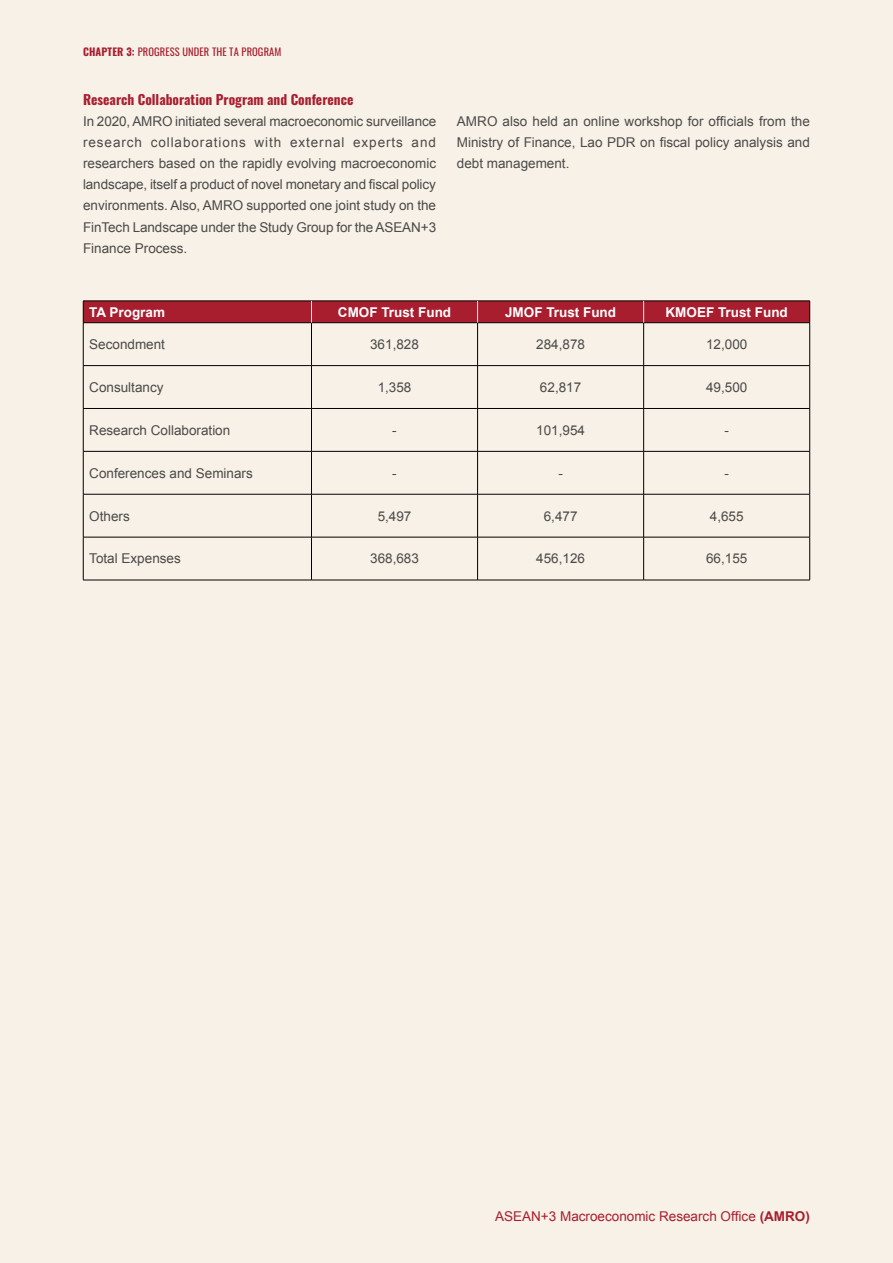
<style>
.page{position:relative;width:893px;height:1263px;background:#f8f1e7}
.page>*{position:absolute;margin:0;border:0;box-sizing:border-box;transform-origin:0 0}
.t1{font:13.5px/21px "Arial";color:#4a4a49;text-align:justify}
.t2{font:700 13.5px "Arial";color:#fff}
.t3{font:700 13.5px "Oswald";color:#a81e2f}
.t4{font:13.5px "Arial";color:#a81e2f}
.t5{font:10.5px "Oswald";letter-spacing:.01em;color:#a81e2f}
.s1{font-weight:700}
</style>
<div class="page">
<hr style="left:83px;top:323px;width:1px;height:42px;background:#000">
<hr style="left:311px;top:323px;width:1px;height:42px;background:#000">
<hr style="left:477px;top:323px;width:1px;height:42px;background:#000">
<hr style="left:643px;top:323px;width:1px;height:42px;background:#000">
<hr style="left:809px;top:323px;width:1px;height:42px;background:#000">
<hr style="left:83px;top:365px;width:228px;height:1px;background:#000">
<hr style="left:83px;top:366px;width:1px;height:42px;background:#000">
<hr style="left:311px;top:365px;width:167px;height:1px;background:#000">
<hr style="left:311px;top:366px;width:1px;height:42px;background:#000">
<hr style="left:478px;top:365px;width:166px;height:1px;background:#000">
<hr style="left:477px;top:366px;width:1px;height:42px;background:#000">
<hr style="left:644px;top:365px;width:166px;height:1px;background:#000">
<hr style="left:643px;top:366px;width:1px;height:42px;background:#000">
<hr style="left:809px;top:366px;width:1px;height:42px;background:#000">
<hr style="left:83px;top:408px;width:228px;height:1px;background:#000">
<hr style="left:83px;top:409px;width:1px;height:42px;background:#000">
<hr style="left:311px;top:408px;width:167px;height:1px;background:#000">
<hr style="left:311px;top:409px;width:1px;height:42px;background:#000">
<hr style="left:478px;top:408px;width:166px;height:1px;background:#000">
<hr style="left:477px;top:409px;width:1px;height:42px;background:#000">
<hr style="left:644px;top:408px;width:166px;height:1px;background:#000">
<hr style="left:643px;top:409px;width:1px;height:42px;background:#000">
<hr style="left:809px;top:409px;width:1px;height:42px;background:#000">
<hr style="left:83px;top:451px;width:228px;height:1px;background:#000">
<hr style="left:83px;top:451px;width:1px;height:43px;background:#000">
<hr style="left:311px;top:451px;width:167px;height:1px;background:#000">
<hr style="left:311px;top:451px;width:1px;height:43px;background:#000">
<hr style="left:478px;top:451px;width:166px;height:1px;background:#000">
<hr style="left:477px;top:451px;width:1px;height:43px;background:#000">
<hr style="left:644px;top:451px;width:166px;height:1px;background:#000">
<hr style="left:643px;top:451px;width:1px;height:43px;background:#000">
<hr style="left:809px;top:451px;width:1px;height:43px;background:#000">
<hr style="left:83px;top:494px;width:228px;height:1px;background:#000">
<hr style="left:83px;top:494px;width:1px;height:43px;background:#000">
<hr style="left:311px;top:494px;width:167px;height:1px;background:#000">
<hr style="left:311px;top:494px;width:1px;height:43px;background:#000">
<hr style="left:478px;top:494px;width:166px;height:1px;background:#000">
<hr style="left:477px;top:494px;width:1px;height:43px;background:#000">
<hr style="left:644px;top:494px;width:166px;height:1px;background:#000">
<hr style="left:643px;top:494px;width:1px;height:43px;background:#000">
<hr style="left:809px;top:494px;width:1px;height:43px;background:#000">
<hr style="left:83px;top:537px;width:228px;height:1px;background:#000">
<hr style="left:83px;top:537px;width:1px;height:43px;background:#000">
<hr style="left:311px;top:537px;width:167px;height:1px;background:#000">
<hr style="left:311px;top:537px;width:1px;height:43px;background:#000">
<hr style="left:478px;top:537px;width:166px;height:1px;background:#000">
<hr style="left:477px;top:537px;width:1px;height:43px;background:#000">
<hr style="left:644px;top:537px;width:166px;height:1px;background:#000">
<hr style="left:643px;top:537px;width:1px;height:43px;background:#000">
<hr style="left:809px;top:537px;width:1px;height:43px;background:#000">
<hr style="left:83px;top:580px;width:228px;height:1px;background:#000">
<hr style="left:311px;top:580px;width:167px;height:1px;background:#000">
<hr style="left:478px;top:580px;width:166px;height:1px;background:#000">
<hr style="left:644px;top:580px;width:166px;height:1px;background:#000">
<svg style="left:83px;top:301px;width:727px;height:22px;background:#9f1d2d"></svg>
<p class="t5" style="left:83px;top:43px;width:200px"><span class="s1">CHAPTER 3:</span> PROGRESS UNDER THE TA PROGRAM</p>
<p class="t3" style="left:83px;top:93px;width:272px">Research Collaboration Program and Conference</p>
<p class="t1" style="left:83px;top:111px;width:355px">In 2020, AMRO initiated several macroeconomic surveillance research collaborations with external experts and researchers based on the rapidly evolving macroeconomic landscape, itself a product of novel monetary and fiscal policy environments. Also, AMRO supported one joint study on the FinTech Landscape under the Study Group for the ASEAN+3<br>Finance Process.</p>
<p class="t1" style="left:457px;top:111px;width:355px">AMRO also held an online workshop for officials from the Ministry of Finance, Lao PDR on fiscal policy analysis and debt management.</p>
<p class="t2" style="left:89px;top:303px;width:77px">TA Program</p>
<p class="t2" style="left:338px;top:303px;width:115px">CMOF Trust Fund</p>
<p class="t2" style="left:505px;top:303px;width:113px">JMOF Trust Fund</p>
<p class="t2" style="left:666px;top:303px;width:124px">KMOEF Trust Fund</p>
<p class="t1" style="left:89px;top:334px;width:77px">Secondment</p>
<p class="t1" style="left:370px;top:334px;width:50px">361,828</p>
<p class="t1" style="left:536px;top:334px;width:50px">284,878</p>
<p class="t1" style="left:706px;top:334px;width:43px">12,000</p>
<p class="t1" style="left:89px;top:377px;width:76px">Consultancy</p>
<p class="t1" style="left:378px;top:377px;width:35px">1,358</p>
<p class="t1" style="left:540px;top:377px;width:43px">62,817</p>
<p class="t1" style="left:706px;top:377px;width:43px">49,500</p>
<p class="t1" style="left:89px;top:420px;width:143px">Research Collaboration</p>
<p class="t1" style="left:392px;top:420px;width:6px">-</p>
<p class="t1" style="left:536px;top:420px;width:50px">101,954</p>
<p class="t1" style="left:724px;top:420px;width:6px">-</p>
<p class="t1" style="left:89px;top:463px;width:165px">Conferences and Seminars</p>
<p class="t1" style="left:392px;top:463px;width:6px">-</p>
<p class="t1" style="left:558px;top:463px;width:6px">-</p>
<p class="t1" style="left:724px;top:463px;width:6px">-</p>
<p class="t1" style="left:89px;top:505px;width:42px">Others</p>
<p class="t1" style="left:378px;top:505px;width:35px">5,497</p>
<p class="t1" style="left:544px;top:505px;width:35px">6,477</p>
<p class="t1" style="left:710px;top:505px;width:35px">4,655</p>
<p class="t1" style="left:89px;top:548px;width:93px">Total Expenses</p>
<p class="t1" style="left:370px;top:548px;width:50px">368,683</p>
<p class="t1" style="left:536px;top:548px;width:50px">456,126</p>
<p class="t1" style="left:706px;top:548px;width:43px">66,155</p>
<p class="t4" style="left:495px;top:1207px;width:316px">ASEAN+3 Macroeconomic Research Office <span class="s1">(AMRO)</span></p>
</div>
